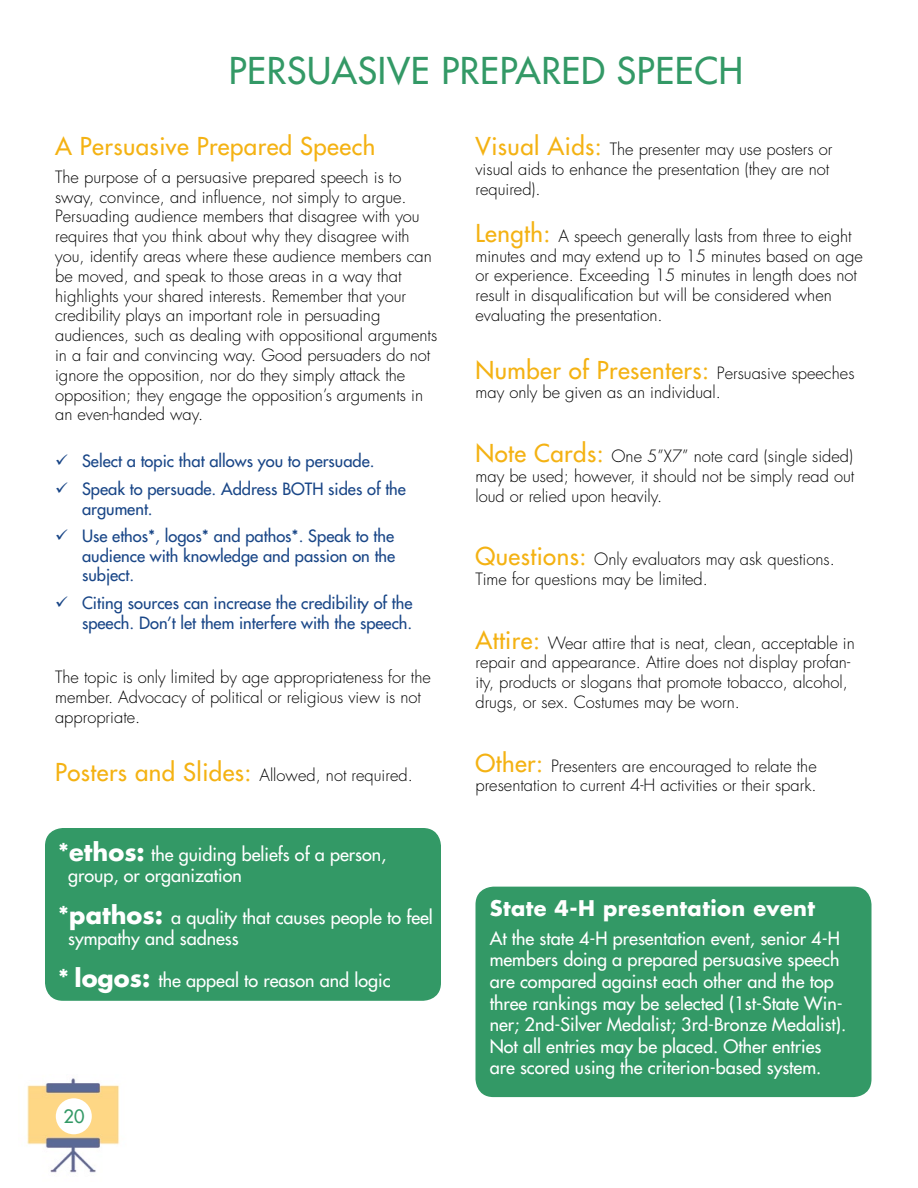
<style>
.page{position:relative;width:918px;height:1188px;background:#fff}
.page>*{position:absolute;margin:0;border:0;box-sizing:border-box;transform-origin:0 0}
.t1{font:500 36px "Futura Std";color:#396}
.t2{font:500 24px "Futura Std";letter-spacing:.02em;color:#f4b213}
.t3{font:700 21px "Futura Std";letter-spacing:.02em;color:#fff}
.t4{font:500 18px/21.6px "Futura Std";color:#fff}
.t5{font:500 18px "Futura Std";color:#396}
.t6{font:300 16.5px/19.8px "Futura Std";color:#000}
.t7{font:500 16.5px/19.8px "Futura Std";color:#194687}
.s1{font-weight:500;font-size:24px;color:#f4b213}
.s2{font-weight:700;font-size:24px}
.s3{font-weight:300;font-size:16.5px;color:#000}
</style>
<div class="page">
<img style="left:27px;top:1078px;width:93px;height:95px">
<div style="left:56px;top:1098px;width:36px;height:36px;background:#fff;border-radius:50%"></div>
<div style="left:476px;top:887px;width:396px;height:210px;background:#396;border-radius:18px"></div>
<div style="left:45px;top:828px;width:396px;height:173px;background:#396;border-radius:18px"></div>
<h1 class="t1" style="left:229px;top:48px;width:40px">Persuasive</h1>
<h1 class="t1" style="left:441px;top:48px;width:40px">Prepared</h1>
<h1 class="t1" style="left:617px;top:48px;width:42px">Speech</h1>
<h2 class="t2" style="left:55px;top:132px;width:322px">A Persuasive Prepared Speech</h2>
<p class="t6" style="left:55px;top:167px;width:384px">The purpose of a persuasive prepared speech is to sway, convince, and influence, not simply to argue.<br>Persuading audience members that disagree with you requires that you think about why they disagree with you, identify areas where these audience members can be moved, and speak to those areas in a way that highlights your shared interests. Remember that your credibility plays an important role in persuading audiences, such as dealing with oppositional arguments in a fair and convincing way. Good persuaders do not ignore the opposition, nor do they simply attack the opposition; they engage the opposition’s arguments in an even-handed way.</p>
<p class="t7" style="left:55px;top:452px;width:321px">✓ Select a topic that allows you to persuade.</p>
<p class="t7" style="left:82px;top:479px;width:325px;text-indent:-27px">✓ Speak to persuade. Address BOTH sides of the argument.</p>
<p class="t7" style="left:82px;top:526px;width:315px;text-align:justify;text-indent:-27px">✓ Use ethos*, logos* and pathos*. Speak to the audience with knowledge and passion on the subject.</p>
<p class="t7" style="left:55px;top:593px;width:359px;text-align:right">✓ Citing sources can increase the credibility of the speech. Don’t let them interfere with the speech.</p>
<p class="t6" style="left:55px;top:668px;width:377px">The topic is only limited by age appropriateness for the member. Advocacy of political or religious view is not appropriate.</p>
<p class="t6" style="left:55px;top:765px;width:359px"><span class="s1">Posters and Slides:</span> Allowed, not required.</p>
<p class="t4" style="left:68px;top:844px;width:320px;line-height:21px;text-indent:-10px"><span class="s2">*ethos:</span> the guiding beliefs of a person, group, or organization</p>
<p class="t4" style="left:68px;top:907px;width:366px;line-height:21px;text-indent:-10px"><span class="s2">*pathos:</span> a quality that causes people to feel sympathy and sadness</p>
<p class="t4" style="left:58px;top:970px;width:335px"><span class="s2">* logos:</span> the appeal to reason and logic</p>
<p class="t5" style="left:64px;top:1105px;width:22px">20</p>
<p class="t6" style="left:475px;top:140px;width:358px"><span class="s1">Visual Aids:</span> The presenter may use posters or visual aids to enhance the presentation (they are not required).</p>
<p class="t6" style="left:475px;top:226px;width:389px"><span class="s1">Length:</span> A speech generally lasts from three to eight minutes and may extend up to 15 minutes based on age or experience. Exceeding 15 minutes in length does not result in disqualification but will be considered when evaluating the presentation.</p>
<h2 class="t2" style="left:476px;top:355px;width:381px">Number of Presenters: <span class="s3">Persuasive speeches</span></h2>
<p class="t6" style="left:476px;top:383px;width:247px">may only be given as an individual.</p>
<p class="t6" style="left:476px;top:447px;width:380px;text-align:justify"><span class="s1">Note Cards:</span> One 5”X7” note card (single sided) may be used; however, it should not be simply read out loud or relied upon heavily.</p>
<p class="t6" style="left:476px;top:550px;width:361px"><span class="s1">Questions:</span> Only evaluators may ask questions.<br>Time for questions may be limited.</p>
<p class="t6" style="left:475px;top:633px;width:381px"><span class="s1">Attire:</span> Wear attire that is neat, clean, acceptable in repair and appearance. Attire does not display profan&shy;ity, products or slogans that promote tobacco, alcohol, drugs, or sex. Costumes may be worn.</p>
<p class="t6" style="left:475px;top:756px;width:343px"><span class="s1">Other:</span> Presenters are encouraged to relate the presentation to current 4-H activities or their spark.</p>
<p class="t3" style="left:490px;top:894px;width:327px">State 4-H presentation event</p>
<p class="t4" style="left:490px;top:927px;width:358px">At the state 4-H presentation event, senior 4-H members doing a prepared persuasive speech are compared against each other and the top three rankings may be selected (1st-State Win&shy;ner; 2nd-Silver Medalist; 3rd-Bronze Medalist).<br>Not all entries may be placed. Other entries are scored using the criterion-based system.</p>
</div>
